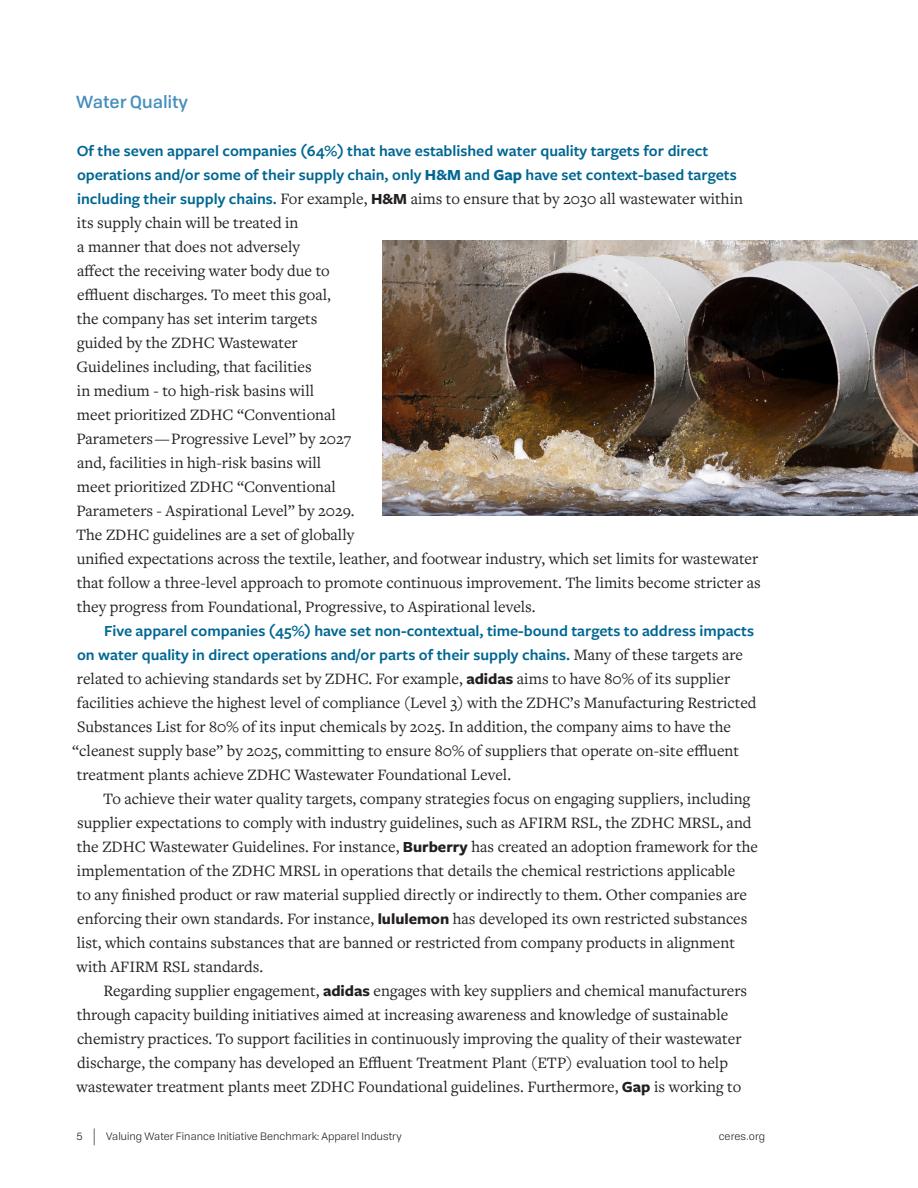
<style>
.page{position:relative;width:918px;height:1188px;background:#fff}
.page>*{position:absolute;margin:0;border:0;box-sizing:border-box;transform-origin:0 0}
.Head_D{font:500 17.1px "Tofino";letter-spacing:-.005em;color:#458ebc}
.Body{font:16.5px/24px "Freight Text Pro";color:#231f20}
.Body___1st{font:16.5px/24px "Freight Text Pro";color:#231f20}
.Body-2{font:600 16.05px/24px "Freight Sans Pro";color:#006792}
.Body___1st-2{font:600 16.05px/24px "Freight Sans Pro";color:#006792}
.t1{font:10.5px "Tofino";letter-spacing:.005em;color:#231f20}
.s1{font-weight:700}
.s2{font-family:"Freight Sans Pro";font-weight:600;font-size:16.05px;color:#006792}
.s3{font-family:"Freight Sans Pro";font-weight:700;font-size:16.05px}
.s4{font-family:"Freight Text Pro";font-weight:400;font-size:16.5px;color:#231f20}
.s5{font-size:16.5px}
</style>
<div class="page">
<img style="left:382px;top:240px;width:536px;height:276px">
<p class="Head_D" style="left:76px;top:88px;width:113px">Water Quality</p>
<p class="Body___1st-2" style="left:77px;top:138px;width:662px">Of the seven apparel companies (64%) that have established water quality targets for direct operations and/or some of their supply chain, only <span class="s1">H&amp;M</span> and <span class="s1">Gap</span> have set context-based targets</p>
<p class="Body___1st" style="left:76px;top:186px;width:686px"><span class="s2">including their supply chains.</span> For example, <span class="s3">H&amp;M</span> aims to ensure that by 2030 all wastewater within its supply chain will be treated in<br>a manner that does not adversely<br>affect the receiving water body due to<br>effluent discharges. To meet this goal,<br>the company has set interim targets<br>guided by the ZDHC Wastewater<br>Guidelines including, that facilities<br>in medium - to high-risk basins will<br>meet prioritized ZDHC “Conventional<br>Parameters — Progressive Level” by 2027<br>and, facilities in high-risk basins will<br>meet prioritized ZDHC “Conventional<br>Parameters - Aspirational Level” by 2029.<br>The ZDHC guidelines are a set of globally<br>unified expectations across the textile, leather, and footwear industry, which set limits for wastewater that follow a three-level approach to promote continuous improvement. The limits become stricter as they progress from Foundational, Progressive, to Aspirational levels.</p>
<p class="Body-2" style="left:77px;top:618px;width:679px;text-indent:27px">Five apparel companies (45%) have set non-contextual, time-bound targets to address impacts on water quality in direct operations and/or parts of their supply chains. <span class="s4">Many of these targets are</span></p>
<p class="Body" style="left:72px;top:666px;width:686px">related to achieving standards set by ZDHC. For example, <span class="s3">adidas</span> aims to have 80% of its supplier facilities achieve the highest level of compliance (Level 3) with the ZDHC’s Manufacturing Restricted Substances List for 80% of its input chemicals by 2025. In addition, the company aims to have the “cleanest supply base” by 2025, committing to ensure 80% of suppliers that operate on-site effluent treatment plants achieve ZDHC Wastewater Foundational Level.</p>
<p class="Body" style="left:77px;top:786px;width:683px;text-indent:27px">To achieve their water quality targets, company strategies focus on engaging suppliers, including supplier expectations to comply with industry guidelines, such as AFIRM RSL, the ZDHC MRSL, and the ZDHC Wastewater Guidelines. For instance, <span class="s3">Burberry</span> has created an adoption framework for the implementation of the ZDHC MRSL in operations that details the chemical restrictions applicable<br>to any finished product or raw material supplied directly or indirectly to them. Other companies are enforcing their own standards. For instance, <span class="s3">lululemon</span> has developed its own restricted substances list, which contains substances that are banned or restricted from company products in alignment with AFIRM RSL standards.</p>
<p class="Body" style="left:77px;top:978px;width:672px;text-indent:27px">Regarding supplier engagement, <span class="s3">adidas</span> engages with key suppliers and chemical manufacturers through capacity building initiatives aimed at increasing awareness and knowledge of sustainable chemistry practices. To support facilities in continuously improving the quality of their wastewater discharge, the company has developed an Effluent Treatment Plant (ETP) evaluation tool to help wastewater treatment plants meet ZDHC Foundational guidelines. Furthermore, <span class="s3">Gap</span> is working to</p>
<p class="t1" style="left:76px;top:1129px;width:327px">5 <span class="s5">|</span> Valuing Water Finance Initiative Benchmark: Apparel Industry</p>
<p class="t1" style="left:719px;top:1129px;width:48px">ceres.org</p>
</div>
